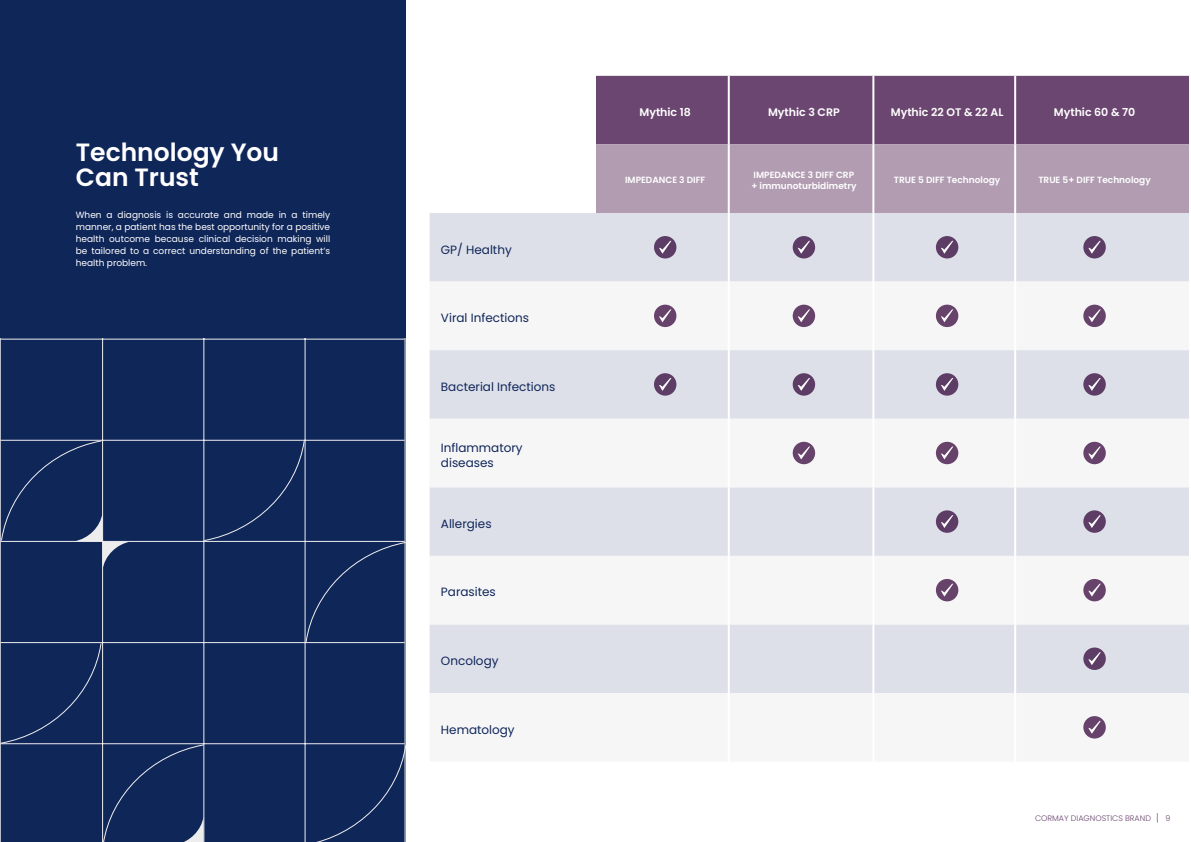
<style>
.page{position:relative;width:1191px;height:842px;background:#fff}
.page>*{position:absolute;margin:0;border:0;box-sizing:border-box;transform-origin:0 0}
.t1{font:600 25px/25px "Poppins";color:#fff}
.t2{font:12px/14.4px "Poppins";color:#0f2659}
.t3{font:600 11px "Poppins";color:#fff}
.t4{font:9px/12px "Poppins";color:#fff;text-align:justify}
.t5{font:600 9px/10.8px "Poppins";color:#fff}
.t6{font:300 8px "Poppins";color:#6b4670}
</style>
<div class="page">
<div style="left:0;top:136px;width:406px;height:706px;background:#0f2659"></div>
<svg style="left:405px;top:209px;width:1px;height:29px"></svg>
<svg style="left:74px;top:513px;width:57px;height:57px;background:#334671"></svg>
<svg style="left:175px;top:816px;width:29px;height:26px"></svg>
<div style="left:0;top:0;width:405px;height:338px;background:#0f2659"></div>
<div style="left:596px;top:76px;width:593px;height:68px;background:#6b4670"></div>
<div style="left:596px;top:144px;width:593px;height:69px;background:#b19cb2"></div>
<div style="left:429px;top:213px;width:760px;height:69px;background:#dee0e9"></div>
<svg style="left:429px;top:304px;width:760px;height:435px;fill:#f6f6f7"></svg>
<hr style="left:728px;top:76px;width:2px;height:68px;background:#fff">
<hr style="left:872px;top:76px;width:2px;height:68px;background:#fff">
<hr style="left:1014px;top:76px;width:2px;height:68px;background:#fff">
<hr style="left:728px;top:144px;width:2px;height:69px;background:#fff">
<hr style="left:872px;top:144px;width:2px;height:69px;background:#fff">
<hr style="left:1014px;top:144px;width:2px;height:69px;background:#fff">
<hr style="left:728px;top:213px;width:2px;height:69px;background:#fff">
<hr style="left:872px;top:213px;width:2px;height:69px;background:#fff">
<hr style="left:1014px;top:213px;width:2px;height:69px;background:#fff">
<hr style="left:728px;top:282px;width:2px;height:68px;background:#fff">
<hr style="left:872px;top:282px;width:2px;height:68px;background:#fff">
<hr style="left:1014px;top:282px;width:2px;height:68px;background:#fff">
<hr style="left:728px;top:350px;width:2px;height:69px;background:#fff">
<hr style="left:872px;top:350px;width:2px;height:69px;background:#fff">
<hr style="left:1014px;top:350px;width:2px;height:69px;background:#fff">
<hr style="left:728px;top:419px;width:2px;height:68px;background:#fff">
<hr style="left:872px;top:419px;width:2px;height:68px;background:#fff">
<hr style="left:1014px;top:419px;width:2px;height:68px;background:#fff">
<hr style="left:728px;top:487px;width:2px;height:69px;background:#fff">
<hr style="left:872px;top:487px;width:2px;height:69px;background:#fff">
<hr style="left:1014px;top:487px;width:2px;height:69px;background:#fff">
<hr style="left:728px;top:556px;width:2px;height:68px;background:#fff">
<hr style="left:872px;top:556px;width:2px;height:68px;background:#fff">
<hr style="left:1014px;top:556px;width:2px;height:68px;background:#fff">
<hr style="left:728px;top:624px;width:2px;height:69px;background:#fff">
<hr style="left:872px;top:624px;width:2px;height:69px;background:#fff">
<hr style="left:1014px;top:624px;width:2px;height:69px;background:#fff">
<hr style="left:728px;top:693px;width:2px;height:69px;background:#fff">
<hr style="left:872px;top:693px;width:2px;height:69px;background:#fff">
<hr style="left:1014px;top:693px;width:2px;height:69px;background:#fff">
<svg style="left:654px;top:236px;width:22px;height:22px"></svg>
<svg style="left:659px;top:241px;width:12px;height:13px"></svg>
<svg style="left:792px;top:236px;width:23px;height:22px"></svg>
<svg style="left:797px;top:241px;width:13px;height:13px"></svg>
<div style="left:936px;top:236px;width:22px;height:22px;background:#5d3d66;border-radius:50%"></div>
<svg style="left:941px;top:241px;width:12px;height:13px"></svg>
<svg style="left:1083px;top:236px;width:22px;height:22px"></svg>
<svg style="left:1088px;top:241px;width:12px;height:13px"></svg>
<div style="left:654px;top:305px;width:22px;height:22px;background:#6b4670;border-radius:50%"></div>
<svg style="left:659px;top:309px;width:12px;height:13px"></svg>
<div style="left:792px;top:305px;width:23px;height:22px;background:#6b4670;border-radius:50%"></div>
<svg style="left:797px;top:309px;width:13px;height:13px"></svg>
<div style="left:936px;top:305px;width:22px;height:22px;background:#6b4670;border-radius:50%"></div>
<svg style="left:941px;top:309px;width:12px;height:13px"></svg>
<div style="left:1083px;top:305px;width:22px;height:22px;background:#6b4670;border-radius:50%"></div>
<svg style="left:1088px;top:309px;width:12px;height:13px"></svg>
<svg style="left:654px;top:373px;width:22px;height:23px"></svg>
<svg style="left:659px;top:378px;width:12px;height:13px"></svg>
<svg style="left:792px;top:373px;width:23px;height:23px"></svg>
<svg style="left:797px;top:378px;width:13px;height:13px"></svg>
<svg style="left:936px;top:373px;width:22px;height:23px"></svg>
<svg style="left:941px;top:378px;width:12px;height:13px"></svg>
<svg style="left:1083px;top:373px;width:22px;height:23px"></svg>
<svg style="left:1088px;top:378px;width:12px;height:13px"></svg>
<div style="left:792px;top:442px;width:23px;height:22px;background:#6b4670;border-radius:50%"></div>
<svg style="left:798px;top:447px;width:12px;height:12px"></svg>
<div style="left:936px;top:442px;width:22px;height:22px;background:#6b4670;border-radius:50%"></div>
<svg style="left:941px;top:447px;width:12px;height:12px"></svg>
<div style="left:1083px;top:442px;width:22px;height:22px;background:#6b4670;border-radius:50%"></div>
<svg style="left:1088px;top:447px;width:12px;height:12px"></svg>
<svg style="left:936px;top:510px;width:22px;height:23px"></svg>
<svg style="left:941px;top:515px;width:12px;height:13px"></svg>
<svg style="left:1083px;top:510px;width:22px;height:23px"></svg>
<svg style="left:1088px;top:515px;width:12px;height:13px"></svg>
<div style="left:936px;top:579px;width:22px;height:22px;background:#6b4670;border-radius:50%"></div>
<svg style="left:941px;top:584px;width:12px;height:13px"></svg>
<div style="left:1083px;top:579px;width:22px;height:22px;background:#6b4670;border-radius:50%"></div>
<svg style="left:1088px;top:584px;width:12px;height:13px"></svg>
<svg style="left:1083px;top:647px;width:22px;height:23px"></svg>
<svg style="left:1088px;top:652px;width:12px;height:13px"></svg>
<div style="left:1083px;top:716px;width:22px;height:22px;background:#6b4670;border-radius:50%"></div>
<svg style="left:1088px;top:721px;width:12px;height:13px"></svg>
<h1 class="t1" style="left:76px;top:139px;width:205px">Technology You<br>Can Trust</h1>
<p class="t4" style="left:76px;top:209px;width:256px">When a diagnosis is accurate and made in a timely manner, a patient has the best opportunity for a positive health outcome because clinical decision making will be tailored to a correct understanding of the patient’s health problem.</p>
<h2 class="t2" style="left:441px;top:242px;width:72px">GP/ Healthy</h2>
<h2 class="t2" style="left:441px;top:311px;width:90px">Viral Infections</h2>
<h2 class="t2" style="left:441px;top:379px;width:116px">Bacterial Infections</h2>
<h2 class="t2" style="left:441px;top:441px;width:83px">Inflammatory diseases</h2>
<h2 class="t2" style="left:441px;top:516px;width:52px">Allergies</h2>
<h2 class="t2" style="left:441px;top:585px;width:56px">Parasites</h2>
<h2 class="t2" style="left:441px;top:654px;width:59px">Oncology</h2>
<h2 class="t2" style="left:441px;top:722px;width:75px">Hematology</h2>
<p class="t3" style="left:639px;top:106px;width:53px">Mythic 18</p>
<p class="t3" style="left:768px;top:106px;width:73px">Mythic 3 CRP</p>
<p class="t3" style="left:890px;top:106px;width:114px">Mythic 22 OT &amp; 22 AL</p>
<p class="t3" style="left:1053px;top:106px;width:83px">Mythic 60 &amp; 70</p>
<p class="t5" style="left:625px;top:175px;width:82px">IMPEDANCE 3 DIFF</p>
<p class="t5" style="left:751px;top:170px;width:107px">IMPEDANCE 3 DIFF CRP + immunoturbidimetry</p>
<p class="t5" style="left:894px;top:175px;width:108px">TRUE 5 DIFF Technology</p>
<p class="t5" style="left:1038px;top:175px;width:114px">TRUE 5+ DIFF Technology</p>
<p class="t6" style="left:1035px;top:814px;width:117px">CORMAY DIAGNOSTICS BRAND</p>
<p class="t6" style="left:1165px;top:814px;width:6px">9</p>
</div>
